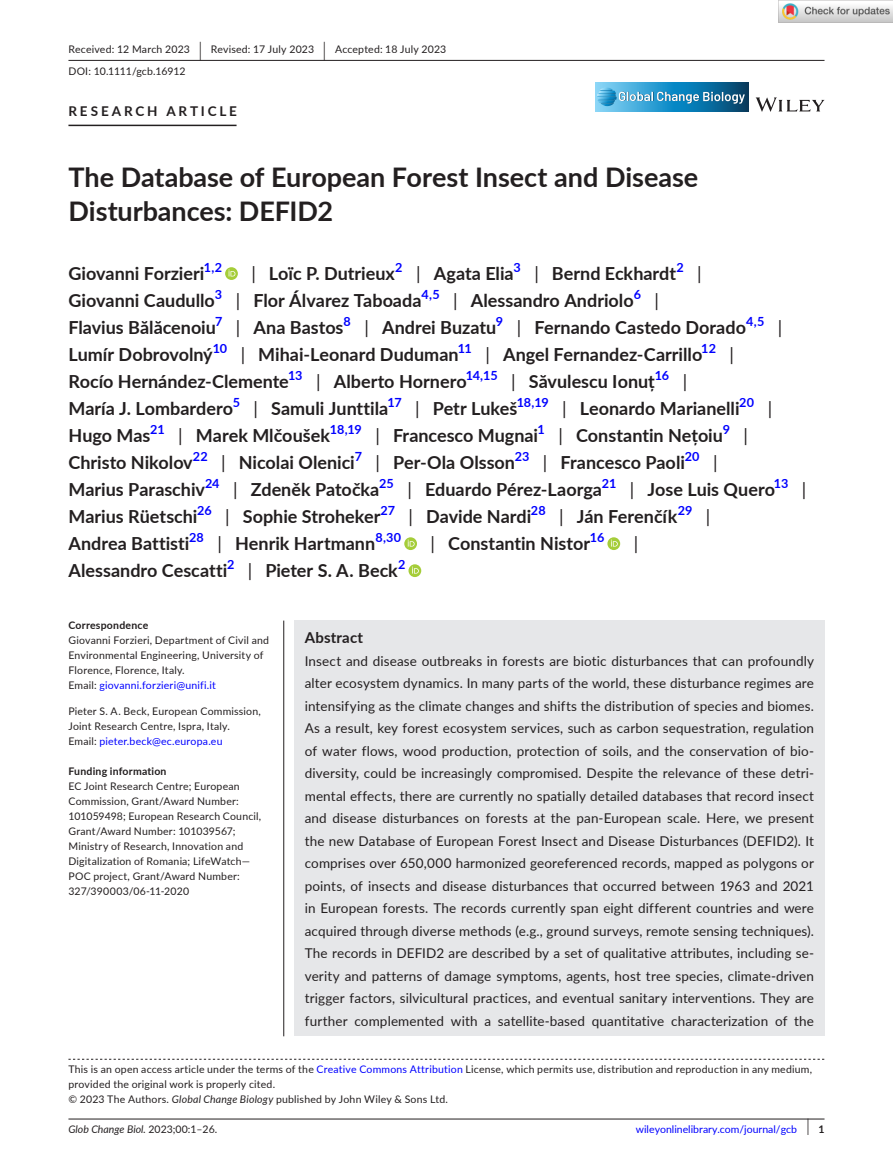
<style>
.page{position:relative;width:893px;height:1174px;background:#fff}
.page>*{position:absolute;margin:0;border:0;box-sizing:border-box;transform-origin:0 0}
.t1{font:700 27px/34.5px "Lato";letter-spacing:-.005em;color:#231f20}
.t2{font:700 18px/27px "Lato";color:#231f20}
.t3{font:18px "Lato";color:#231f20}
.t4{font:700 15px "Lato";letter-spacing:.015em;color:#231f20}
.t5{font:13.5px/22.5px "Lato";letter-spacing:.01em;color:#231f20;text-align:justify}
.t6{font:700 13.5px "Lato";letter-spacing:.21em;color:#231f20}
.t7{font:700 12.6px "Lato";letter-spacing:-.015em;color:#00f}
.t8{font:10.5px/15px "Lato";letter-spacing:.02em;color:#231f20}
.t9{font:10.5px "Lato";color:#00f}
.t10{font:700 10.5px "Lato";letter-spacing:.02em;color:#231f20}
.t11{font:italic 10.5px "Lato";color:#231f20}
.s1{font-size:19.65px}
.s2{font-weight:400}
.s3{color:#00f}
.s4{font-style:italic}
.s5{font-style:normal}
.s6{font-size:17.4px;color:#231f20}
.s7{font-weight:700;color:#231f20}
</style>
<div class="page">
<hr style="left:68px;top:1118px;width:756px;height:1px;background:#231f20">
<svg style="left:756px;top:97px;width:68px;height:15px"></svg>
<svg style="left:595px;top:82px;width:153px;height:29px;background:#2b8bbb"></svg>
<svg style="left:597px;top:87px;width:148px;height:19px;background:#4799c2"></svg>
<hr style="left:68px;top:60px;width:756px;height:1px;background:#231f20">
<hr style="left:68px;top:125px;width:169px;height:1px;background:#231f20">
<svg style="left:225px;top:267px;width:13px;height:13px"></svg>
<svg style="left:229px;top:269px;width:6px;height:7px"></svg>
<svg style="left:404px;top:537px;width:13px;height:13px"></svg>
<svg style="left:408px;top:539px;width:7px;height:7px"></svg>
<svg style="left:607px;top:537px;width:13px;height:13px"></svg>
<svg style="left:611px;top:539px;width:7px;height:7px"></svg>
<svg style="left:408px;top:564px;width:13px;height:13px"></svg>
<svg style="left:412px;top:566px;width:7px;height:7px"></svg>
<svg style="left:68px;top:1058px;width:756px;height:1px"></svg>
<div style="left:294px;top:620px;width:530px;height:416px;background:#e6e7e9"></div>
<hr style="left:283px;top:620px;width:1px;height:416px;background:#231f20">
<img style="left:779px;top:0;width:114px;height:23px">
<p class="t8" style="left:68px;top:38px;width:379px;line-height:21.8px">Received: 12 March 2023 <span class="s1">|</span> Revised: 17 July 2023 <span class="s1">|</span> Accepted: 18 July 2023<br>DOI: 10.1111/gcb.16912</p>
<p class="t6" style="left:68px;top:101px;width:170px">RESEARCH ARTICLE</p>
<h1 class="t1" style="left:68px;top:159px;width:631px">The Database of European Forest Insect and Disease<br>Disturbances: DEFID2</h1>
<h2 class="t2" style="left:68px;top:259px;width:137px">Giovanni Forzieri</h2>
<p class="t7" style="left:204px;top:258px;width:20px">1,2</p>
<h2 class="t2" style="left:251px;top:259px;width:145px"><span class="s2">|</span> Loïc P. Dutrieux</h2>
<p class="t7" style="left:395px;top:258px;width:9px">2</p>
<h2 class="t2" style="left:416px;top:259px;width:99px"><span class="s2">|</span> Agata Elia</h2>
<p class="t7" style="left:513px;top:258px;width:9px">3</p>
<h2 class="t2" style="left:534px;top:259px;width:143px"><span class="s2">|</span> Bernd Eckhardt</h2>
<p class="t7" style="left:676px;top:258px;width:9px">2</p>
<h2 class="t3" style="left:697px;top:260px;width:6px">|</h2>
<h2 class="t2" style="left:68px;top:286px;width:148px">Giovanni Caudullo</h2>
<p class="t7" style="left:215px;top:285px;width:9px">3</p>
<h2 class="t2" style="left:236px;top:286px;width:187px"><span class="s2">|</span> Flor Álvarez Taboada</h2>
<p class="t7" style="left:422px;top:285px;width:20px">4,5</p>
<h2 class="t2" style="left:453px;top:286px;width:182px"><span class="s2">|</span> Alessandro Andriolo</h2>
<p class="t7" style="left:634px;top:285px;width:9px">6</p>
<h2 class="t3" style="left:655px;top:287px;width:6px">|</h2>
<h2 class="t2" style="left:68px;top:313px;width:149px">Flavius Bălăcenoiu</h2>
<p class="t7" style="left:215px;top:312px;width:9px">7</p>
<h2 class="t2" style="left:236px;top:313px;width:109px"><span class="s2">|</span> Ana Bastos</h2>
<p class="t7" style="left:344px;top:312px;width:9px">8</p>
<h2 class="t2" style="left:364px;top:313px;width:133px"><span class="s2">|</span> Andrei Buzatu</h2>
<p class="t7" style="left:496px;top:312px;width:9px">9</p>
<h2 class="t2" style="left:517px;top:313px;width:231px"><span class="s2">|</span> Fernando Castedo Dorado</h2>
<p class="t7" style="left:746px;top:312px;width:20px">4,5</p>
<h2 class="t3" style="left:778px;top:314px;width:6px">|</h2>
<h2 class="t2" style="left:68px;top:340px;width:146px">Lumír Dobrovolný</h2>
<p class="t7" style="left:213px;top:339px;width:16px">10</p>
<h2 class="t2" style="left:241px;top:340px;width:219px"><span class="s2">|</span> Mihai-Leonard Duduman</h2>
<p class="t7" style="left:458px;top:339px;width:16px">11</p>
<h2 class="t2" style="left:485px;top:340px;width:218px"><span class="s2">|</span> Angel Fernandez-Carrillo</h2>
<p class="t7" style="left:701px;top:339px;width:16px">12</p>
<h2 class="t3" style="left:729px;top:341px;width:6px">|</h2>
<h2 class="t2" style="left:68px;top:367px;width:222px">Rocío Hernández-Clemente</h2>
<p class="t7" style="left:288px;top:366px;width:16px">13</p>
<h2 class="t2" style="left:316px;top:367px;width:152px"><span class="s2">|</span> Alberto Hornero</h2>
<p class="t7" style="left:466px;top:366px;width:33px">14,15</p>
<h2 class="t2" style="left:511px;top:367px;width:145px"><span class="s2">|</span> Săvulescu Ionuț</h2>
<p class="t7" style="left:655px;top:366px;width:16px">16</p>
<p class="t2" style="left:68px;top:367px;width:739px;text-indent:614px"><span class="s2">|<br></span>María J. Lombardero<sup>5</sup> <span class="s2">|</span> Samuli Junttila<sup>17</sup> <span class="s2">|</span> Petr Lukeš<sup>18,19</sup> <span class="s2">|</span> Leonardo Marianelli<sup>20</sup> <span class="s2">| </span>Hugo Mas<sup>21</sup> <span class="s2">|</span> Marek Mlčoušek<sup>18,19</sup> <span class="s2">|</span> Francesco Mugnai<sup>1</sup> <span class="s2">|</span> Constantin Nețoiu<sup>9</sup> <span class="s2">| </span>Christo Nikolov<sup>22</sup> <span class="s2">|</span> Nicolai Olenici<sup>7</sup> <span class="s2">|</span> Per-Ola Olsson<sup>23</sup> <span class="s2">|</span> Francesco Paoli<sup>20</sup> <span class="s2">|<br></span>Marius Paraschiv<sup>24</sup> <span class="s2">|</span> Zdeněk Patočka<sup>25</sup> <span class="s2">|</span> Eduardo Pérez-Laorga<sup>21</sup> <span class="s2">|</span> Jose Luis Quero<sup>13</sup> <span class="s2">| </span>Marius Rüetschi<sup>26</sup> <span class="s2">|</span> Sophie Stroheker<sup>27</sup> <span class="s2">|</span> Davide Nardi<sup>28</sup> <span class="s2">|</span> Ján Ferenčík<sup>29</sup> <span class="s2">|<br></span>Andrea Battisti<sup>28</sup> <span class="s2">|</span> Henrik Hartmann<sup>8,30</sup></p>
<h2 class="t2" style="left:430px;top:529px;width:175px"><span class="s2">|</span> Constantin Nistor<sup>16</sup></h2>
<h2 class="t3" style="left:634px;top:530px;width:6px">|</h2>
<h2 class="t2" style="left:68px;top:556px;width:339px">Alessandro Cescatti<sup>2</sup> <span class="s2">|</span> Pieter S. A. Beck<sup>2</sup></h2>
<p class="t10" style="left:68px;top:617px;width:81px">Correspondence</p>
<p class="t8" style="left:68px;top:632px;width:202px">Giovanni Forzieri, Department of Civil and Environmental Engineering, University of Florence, Florence, Italy.<br>Email: <span class="s3">giovanni.forzieri@unifi.it</span></p>
<p class="t8" style="left:68px;top:703px;width:194px">Pieter S. A. Beck, European Commission,<br>Joint Research Centre, Ispra, Italy.<br>Email: <span class="s3">pieter.beck@ec.europa.eu</span></p>
<p class="t10" style="left:68px;top:763px;width:100px">Funding information</p>
<p class="t8" style="left:68px;top:778px;width:194px">EC Joint Research Centre; European Commission, Grant/Award Number:<br>101059498; European Research Council, Grant/Award Number: 101039567; Ministry of Research, Innovation and Digitalization of Romania; LifeWatch— POC project, Grant/Award Number:<br>327/390003/06-11-2020</p>
<p class="t4" style="left:305px;top:626px;width:60px">Abstract</p>
<p class="t5" style="left:305px;top:649px;width:511px">Insect and disease outbreaks in forests are biotic disturbances that can profoundly alter ecosystem dynamics. In many parts of the world, these disturbance regimes are intensifying as the climate changes and shifts the distribution of species and biomes.<br>As a result, key forest ecosystem services, such as carbon sequestration, regulation of water flows, wood production, protection of soils, and the conservation of bio&shy;diversity, could be increasingly compromised. Despite the relevance of these detri&shy;mental effects, there are currently no spatially detailed databases that record insect and disease disturbances on forests at the pan-European scale. Here, we present the new Database of European Forest Insect and Disease Disturbances (DEFID2). It comprises over 650,000 harmonized georeferenced records, mapped as polygons or points, of insects and disease disturbances that occurred between 1963 and 2021 in European forests. The records currently span eight different countries and were acquired through diverse methods (e.g., ground surveys, remote sensing techniques).<br>The records in DEFID2 are described by a set of qualitative attributes, including se&shy;verity and patterns of damage symptoms, agents, host tree species, climate-driven trigger factors, silvicultural practices, and eventual sanitary interventions. They are further complemented with a satellite-based quantitative characterization of the</p>
<p class="t8" style="left:68px;top:1061px;width:745px">This is an open access article under the terms of the <span class="s3">Creative Commons Attribution</span> License, which permits use, distribution and reproduction in any medium, provided the original work is properly cited.<br>© 2023 The Authors. <span class="s4">Global Change Biology</span> published by John Wiley &amp; Sons Ltd.</p>
<p class="t11" style="left:68px;top:1121px;width:150px">Glob Change Biol. <span class="s5">2023;00:1–26.</span></p>
<p class="t9" style="left:636px;top:1121px;width:190px">wileyonlinelibrary.com/journal/gcb <span class="s6">|</span> <span class="s7">1</span></p>
</div>
